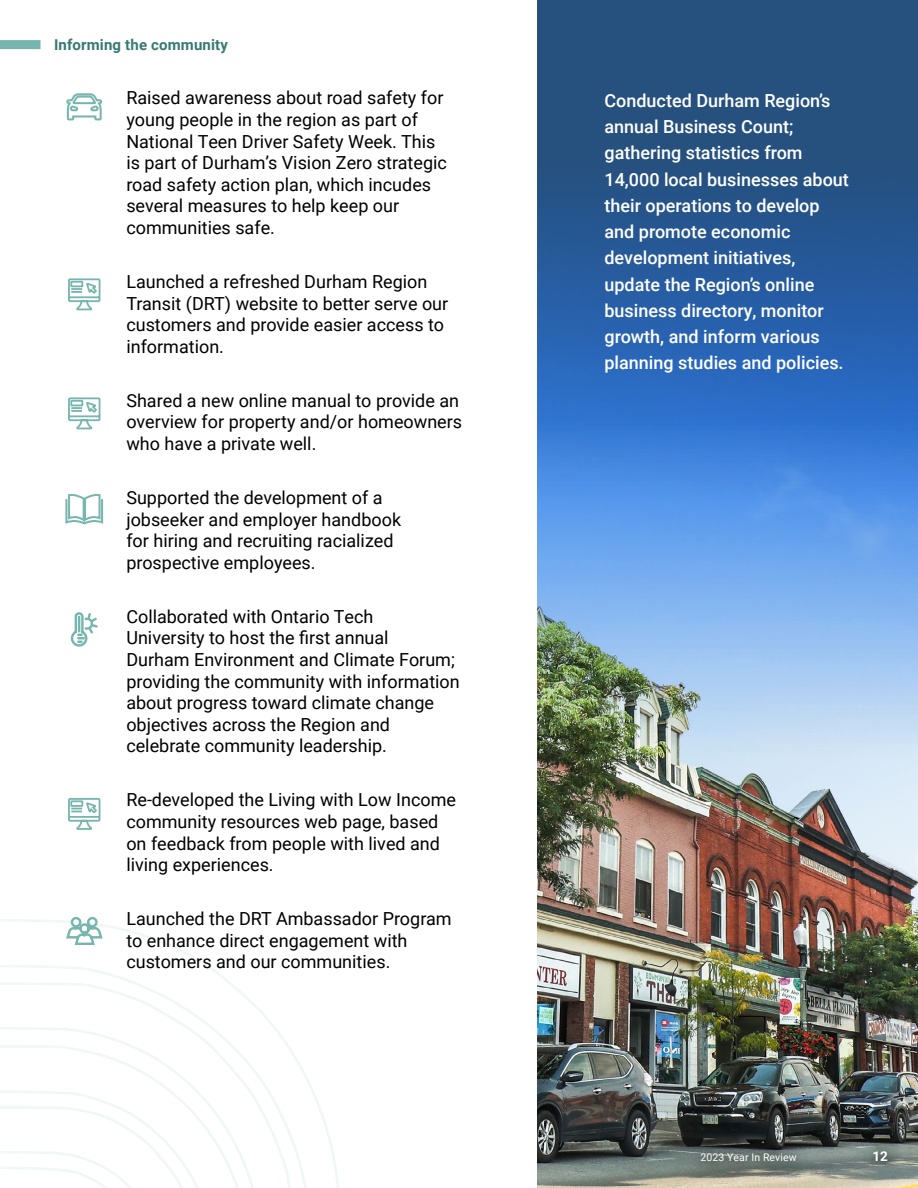
<style>
.page{position:relative;width:918px;height:1188px;background:#fff}
.page>*{position:absolute;margin:0;border:0;box-sizing:border-box;transform-origin:0 0}
.Achievements_w_icons{font:18px/21.6px "Roboto";color:#000}
.Singular_Point{font:500 18px/26.2px "Roboto";color:#fff}
.Running_Header_secti{font:700 15px "Roboto";letter-spacing:.01em;color:#387a73}
.t1{font:700 13.5px "Roboto";color:#fff}
.t2{font:10.5px "Roboto";letter-spacing:.01em;color:#fff}
</style>
<div class="page">
<svg style="left:0;top:919px;width:339px;height:269px"></svg>
<img style="left:537px;top:0;width:381px;height:1188px">
<svg style="left:66px;top:93px;width:37px;height:28px"></svg>
<svg style="left:68px;top:278px;width:33px;height:33px"></svg>
<svg style="left:68px;top:397px;width:33px;height:33px"></svg>
<svg style="left:65px;top:493px;width:39px;height:32px"></svg>
<svg style="left:70px;top:612px;width:28px;height:35px"></svg>
<svg style="left:68px;top:798px;width:33px;height:32px"></svg>
<svg style="left:64px;top:916px;width:39px;height:30px"></svg>
<div style="left:688px;top:1138px;width:215px;height:39px;background:#000;opacity:.75"></div>
<div style="left:689px;top:1138px;width:211px;height:37px;background:#000;opacity:.75"></div>
<div style="left:0;top:40px;width:40px;height:9px;background:#77b5af"></div>
<h3 class="Running_Header_secti" style="left:54px;top:34px;width:176px">Informing the community</h3>
<p class="Achievements_w_icons" style="left:126px;top:87px;width:322px">Raised awareness about road safety for young people in the region as part of National Teen Driver Safety Week. This is part of Durham’s Vision Zero strategic road safety action plan, which incudes several measures to help keep our communities safe.</p>
<p class="Achievements_w_icons" style="left:126px;top:270px;width:323px">Launched a refreshed Durham Region<br>Transit (DRT) website to better serve our customers and provide easier access to information.</p>
<p class="Achievements_w_icons" style="left:126px;top:389px;width:337px">Shared a new online manual to provide an overview for property and/or homeowners who have a private well.</p>
<p class="Achievements_w_icons" style="left:126px;top:486px;width:276px">Supported the development of a jobseeker and employer handbook for hiring and recruiting racialized prospective employees.</p>
<p class="Achievements_w_icons" style="left:126px;top:605px;width:330px">Collaborated with Ontario Tech<br>University to host the first annual<br>Durham Environment and Climate Forum;</p>
<p class="Achievements_w_icons" style="left:126px;top:670px;width:335px">providing the community with information about progress toward climate change objectives across the Region and celebrate community leadership.</p>
<p class="Achievements_w_icons" style="left:126px;top:789px;width:331px">Re-developed the Living with Low Income community resources web page, based on feedback from people with lived and living experiences.</p>
<p class="Achievements_w_icons" style="left:126px;top:907px;width:327px">Launched the DRT Ambassador Program to enhance direct engagement with customers and our communities.</p>
<p class="Singular_Point" style="left:604px;top:87px;width:246px">Conducted Durham Region’s annual Business Count; gathering statistics from<br>14,000 local businesses about their operations to develop and promote economic development initiatives, update the Region’s online business directory, monitor growth, and inform various planning studies and policies.</p>
<p class="t2" style="left:700px;top:1150px;width:98px">2023 Year In Review</p>
<p class="t1" style="left:873px;top:1147px;width:17px">12</p>
</div>
